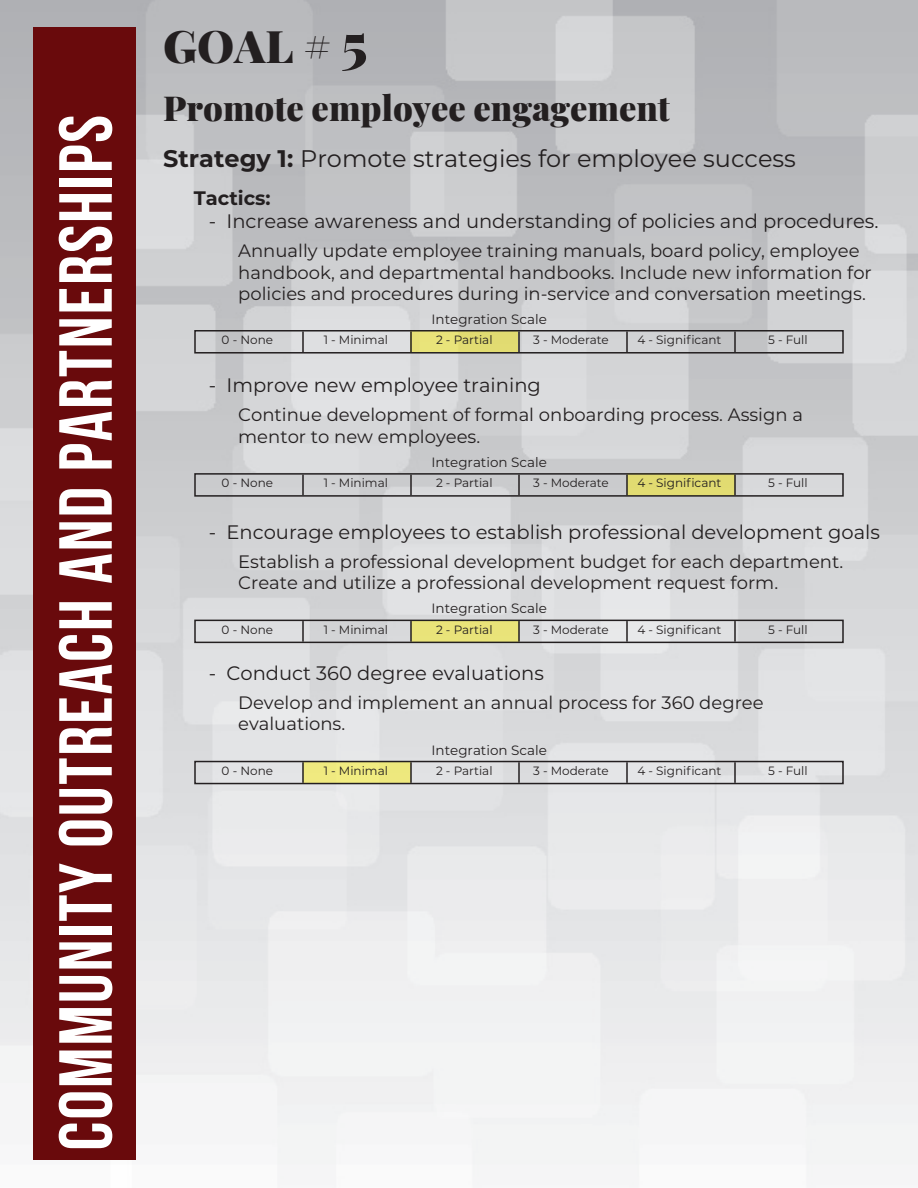
<style>
.page{position:relative;width:918px;height:1188px;background:#fff}
.page>*{position:absolute;margin:0;border:0;box-sizing:border-box;transform-origin:0 0}
.t1{font:75px "Bebas Neue";letter-spacing:.025em;color:#fff}
.t2{font:900 45px "Playfair Display";color:#231f20}
.t3{font:900 34.5px "Playfair Display";color:#231f20}
.t4{font:24px "Montserrat";color:#231f20}
.t5{font:19.5px "Montserrat";color:#231f20}
.t6{font:700 19.5px "Montserrat";color:#231f20}
.t7{font:18px/21.6px "Montserrat";color:#231f20}
.t8{font:13.5px "Montserrat";color:#231f20}
.t9{font:12px "Montserrat";color:#231f20}
.s1{font-size:54px}
.s2{font-weight:700}
</style>
<div class="page">
<img style="left:0;top:0;width:918px;height:1185px">
<div style="left:33px;top:27px;width:102px;height:1132px;background:#690a0c"></div>
<div style="left:410px;top:331px;width:108px;height:22px;background:#e2dc72"></div>
<hr style="left:302px;top:331px;width:2px;height:21px;background:#231f20">
<hr style="left:410px;top:331px;width:2px;height:21px;background:#231f20">
<hr style="left:518px;top:331px;width:2px;height:21px;background:#231f20">
<hr style="left:626px;top:331px;width:2px;height:21px;background:#231f20">
<hr style="left:734px;top:331px;width:2px;height:21px;background:#231f20">
<div style="left:194px;top:330px;width:650px;height:24px;border:2px solid #231f20"></div>
<div style="left:627px;top:474px;width:108px;height:22px;background:#e1db71"></div>
<hr style="left:302px;top:475px;width:2px;height:20px;background:#231f20">
<hr style="left:410px;top:475px;width:2px;height:20px;background:#231f20">
<hr style="left:518px;top:475px;width:2px;height:20px;background:#231f20">
<hr style="left:626px;top:475px;width:2px;height:20px;background:#231f20">
<hr style="left:734px;top:475px;width:2px;height:20px;background:#231f20">
<div style="left:194px;top:473px;width:650px;height:24px;border:2px solid #231f20"></div>
<div style="left:411px;top:620px;width:107px;height:23px;background:#e9e379"></div>
<hr style="left:302px;top:621px;width:2px;height:21px;background:#231f20">
<hr style="left:410px;top:621px;width:2px;height:21px;background:#231f20">
<hr style="left:518px;top:621px;width:2px;height:21px;background:#231f20">
<hr style="left:626px;top:621px;width:2px;height:21px;background:#231f20">
<hr style="left:734px;top:621px;width:2px;height:21px;background:#231f20">
<div style="left:194px;top:620px;width:650px;height:23px;border:2px solid #231f20"></div>
<div style="left:304px;top:761px;width:107px;height:23px;background:#f0ea80"></div>
<hr style="left:302px;top:762px;width:2px;height:21px;background:#231f20">
<hr style="left:410px;top:762px;width:2px;height:21px;background:#231f20">
<hr style="left:518px;top:762px;width:2px;height:21px;background:#231f20">
<hr style="left:626px;top:762px;width:2px;height:21px;background:#231f20">
<hr style="left:734px;top:762px;width:2px;height:21px;background:#231f20">
<div style="left:194px;top:761px;width:650px;height:23px;border:2px solid #231f20"></div>
<h1 class="t1" style="left:45px;top:1150px;width:1037px;rotate:-90deg">Community OutreACH AND PARTNERSHIPS</h1>
<h2 class="t2" style="left:163px;top:11px;width:206px">GOAL # <span class="s1">5</span></h2>
<h3 class="t3" style="left:163px;top:80px;width:508px">Promote employee engagement</h3>
<h3 class="t4" style="left:163px;top:142px;width:634px"><span class="s2">Strategy 1:</span> Promote strategies for employee success</h3>
<p class="t6" style="left:194px;top:184px;width:78px">Tactics:</p>
<p class="t5" style="left:209px;top:208px;width:671px">- Increase awareness and understanding of policies and procedures.</p>
<p class="t7" style="left:238px;top:239px;width:635px">Annually update employee training manuals, board policy, employee handbook, and departmental handbooks. Include new information for policies and procedures during in-service and conversation meetings.</p>
<p class="t8" style="left:431px;top:310px;width:117px">Integration Scale</p>
<p class="t9" style="left:222px;top:332px;width:53px">0 - None</p>
<p class="t9" style="left:324px;top:332px;width:66px">1 - Minimal</p>
<p class="t9" style="left:436px;top:332px;width:58px">2 - Partial</p>
<p class="t9" style="left:533px;top:332px;width:77px">3 - Moderate</p>
<p class="t9" style="left:637px;top:332px;width:86px">4 - Significant</p>
<p class="t9" style="left:768px;top:332px;width:41px">5 - Full</p>
<p class="t5" style="left:209px;top:372px;width:334px">- Improve new employee training</p>
<p class="t7" style="left:238px;top:403px;width:566px">Continue development of formal onboarding process. Assign a mentor to new employees.</p>
<p class="t9" style="left:222px;top:475px;width:53px">0 - None</p>
<p class="t9" style="left:324px;top:475px;width:66px">1 - Minimal</p>
<p class="t9" style="left:436px;top:475px;width:58px">2 - Partial</p>
<p class="t9" style="left:533px;top:475px;width:77px">3 - Moderate</p>
<p class="t9" style="left:637px;top:475px;width:86px">4 - Significant</p>
<p class="t9" style="left:768px;top:475px;width:41px">5 - Full</p>
<p class="t8" style="left:431px;top:453px;width:117px">Integration Scale</p>
<p class="t5" style="left:209px;top:518px;width:673px">- Encourage employees to establish professional development goals</p>
<p class="t7" style="left:238px;top:550px;width:607px">Establish a professional development budget for each department.<br>Create and utilize a professional development request form.</p>
<p class="t9" style="left:222px;top:621px;width:53px">0 - None</p>
<p class="t9" style="left:324px;top:621px;width:66px">1 - Minimal</p>
<p class="t9" style="left:436px;top:621px;width:58px">2 - Partial</p>
<p class="t9" style="left:533px;top:621px;width:77px">3 - Moderate</p>
<p class="t9" style="left:637px;top:621px;width:86px">4 - Significant</p>
<p class="t9" style="left:768px;top:621px;width:41px">5 - Full</p>
<p class="t8" style="left:431px;top:599px;width:117px">Integration Scale</p>
<p class="t5" style="left:209px;top:660px;width:337px">- Conduct 360 degree evaluations</p>
<p class="t7" style="left:238px;top:691px;width:527px">Develop and implement an annual process for 360 degree evaluations.</p>
<p class="t9" style="left:222px;top:762px;width:53px">0 - None</p>
<p class="t9" style="left:324px;top:762px;width:66px">1 - Minimal</p>
<p class="t9" style="left:436px;top:762px;width:58px">2 - Partial</p>
<p class="t9" style="left:533px;top:762px;width:77px">3 - Moderate</p>
<p class="t9" style="left:637px;top:762px;width:86px">4 - Significant</p>
<p class="t9" style="left:768px;top:762px;width:41px">5 - Full</p>
<p class="t8" style="left:431px;top:740px;width:117px">Integration Scale</p>
</div>
